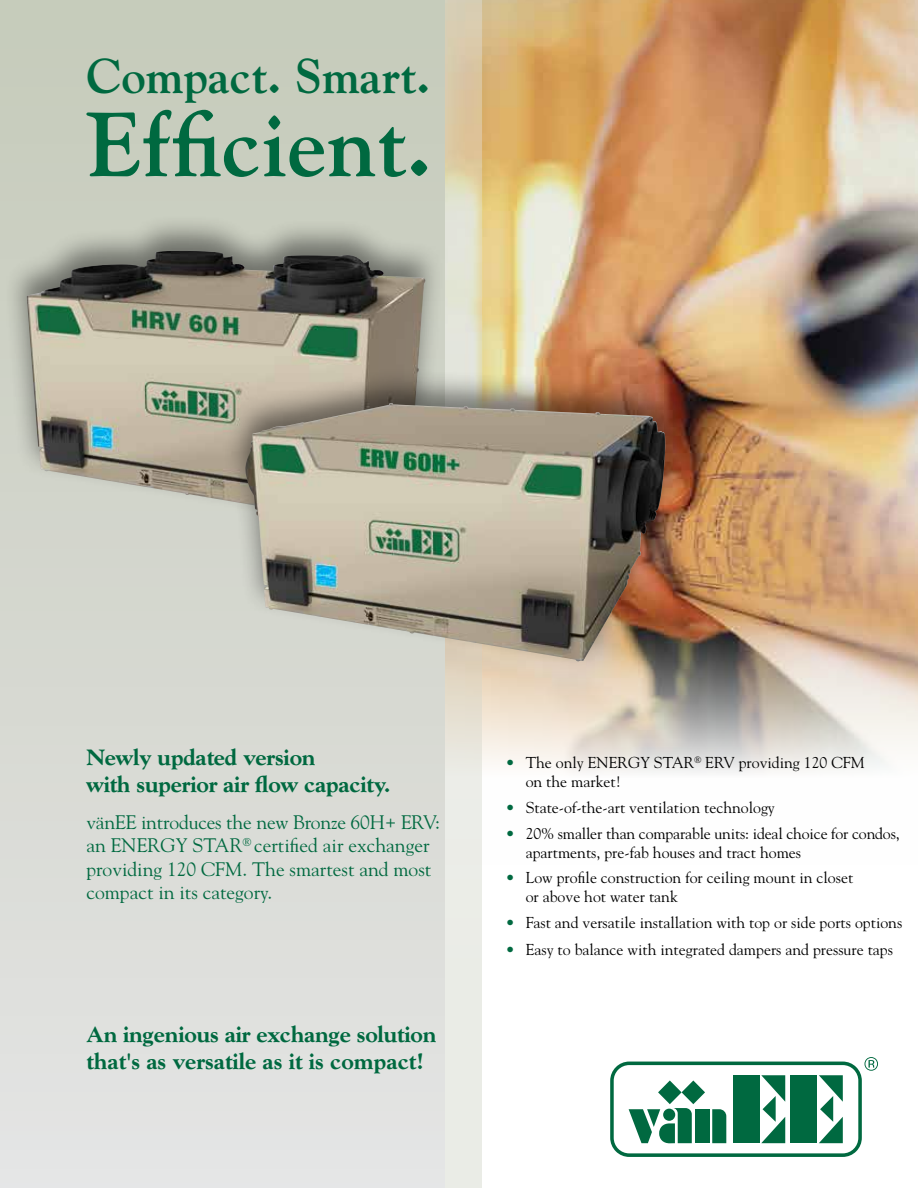
<style>
.page{position:relative;width:918px;height:1188px;background:#fff}
.page>*{position:absolute;margin:0;border:0;box-sizing:border-box;transform-origin:0 0}
.t1{font:700 90.15px "Goudy";color:#006940}
.t2{font:700 48.75px "Goudy";color:#006940}
.t3{font:800 22.5px/27px "Goudy";letter-spacing:-.01em;color:#006940}
.t4{font:19.5px/23.4px "Goudy";color:#006940}
.t5{font:15.75px/18.9px "Goudy";color:#000}
.s1{color:#006940}
</style>
<div class="page">
<img style="left:482px;top:0;width:436px;height:773px">
<svg style="left:444px;top:0;width:38px;height:1188px"></svg>
<div style="left:0;top:0;width:444px;height:1188px;background:linear-gradient(to bottom,#c5cab9,#e4e4e4)"></div>
<div style="left:3px;top:213px;width:442px;height:317px;background:#000;opacity:.47"></div>
<img style="left:27px;top:251px;width:398px;height:272px">
<div style="left:222px;top:367px;width:464px;height:301px;background:#000;opacity:.47"></div>
<img style="left:245px;top:403px;width:420px;height:259px">
<svg style="left:610px;top:1057px;width:268px;height:100px"></svg>
<h2 class="t2" style="left:86px;top:46px;width:345px">Compact. Smart.</h2>
<h1 class="t1" style="left:86px;top:89px;width:347px">Efficient.</h1>
<h3 class="t3" style="left:86px;top:744px;width:306px">Newly updated version<br>with superior air flow capacity.</h3>
<p class="t4" style="left:86px;top:810px;width:355px">vänEE introduces the new Bronze 60H+ ERV: an Energy</p>
<p class="t4" style="left:86px;top:833px;width:346px;text-align:justify;text-indent:156px"><sup>®</sup> certified air exchanger providing 120 CFM. The smartest and most compact in its category.</p>
<p class="t4" style="left:193px;top:833px;width:25px">Star</p>
<h3 class="t3" style="left:86px;top:1020px;width:352px">An ingenious air exchange solution that's as versatile as it is compact!</h3>
<p class="t5" style="left:526px;top:753px;width:341px;text-indent:-20px"><span class="s1">•</span> The only ENERGY STAR<sup>®</sup> ERV providing 120 CFM on the market!</p>
<p class="t5" style="left:505px;top:798px;width:271px"><span class="s1">•</span> State-of-the-art ventilation technology</p>
<p class="t5" style="left:526px;top:823px;width:376px;text-indent:-20px"><span class="s1">•</span> 20% smaller than comparable units: ideal choice for condos, apartments, pre-fab houses and tract homes</p>
<p class="t5" style="left:526px;top:868px;width:329px;text-indent:-20px"><span class="s1">•</span> Low profile construction for ceiling mount in closet or above hot water tank</p>
<p class="t5" style="left:505px;top:912px;width:398px"><span class="s1">•</span> Fast and versatile installation with top or side ports options</p>
<p class="t5" style="left:505px;top:940px;width:389px"><span class="s1">•</span> Easy to balance with integrated dampers and pressure taps</p>
</div>
